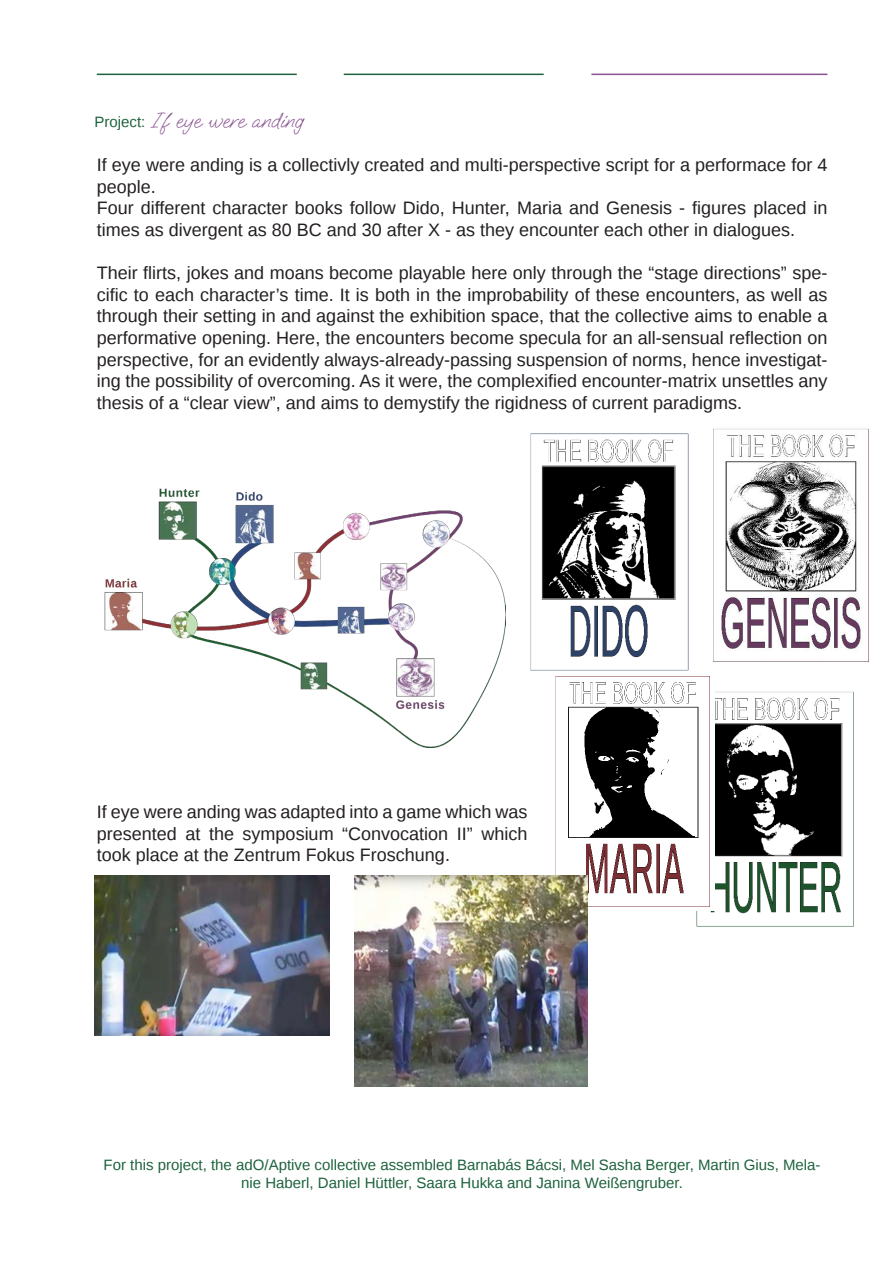
<style>
.page{position:relative;width:893px;height:1263px;background:#fff}
.page>*{position:absolute;margin:0;border:0;box-sizing:border-box;transform-origin:0 0}
.t1{font:22.5px "Oooh Baby";color:#895190}
.t2{font:18px/21.6px "Liberation Sans";color:#231f20}
.t3{font:15px/18px "Liberation Sans";color:#1d623d;text-align:center}
</style>
<div class="page">
<hr style="left:344px;top:74px;width:200px;height:1px;background:#1d623d">
<hr style="left:591px;top:74px;width:236px;height:1px;background:#895190">
<hr style="left:97px;top:74px;width:200px;height:1px;background:#1d623d">
<img style="left:104px;top:488px;width:402px;height:259px">
<img style="left:530px;top:433px;width:159px;height:238px">
<img style="left:713px;top:428px;width:156px;height:234px">
<img style="left:696px;top:691px;width:158px;height:236px">
<img style="left:551px;top:676px;width:164px;height:234px">
<img style="left:94px;top:876px;width:235px;height:159px">
<img style="left:355px;top:876px;width:233px;height:210px">
<p class="t3" style="left:94px;top:114px;width:52px">Project:</p>
<p class="t1" style="left:152px;top:104px;width:152px">If eye were anding</p>
<p class="t2" style="left:97px;top:155px;width:732px">If eye were anding is a collectivly created and multi-perspective script for a performace for 4 people.</p>
<p class="t2" style="left:97px;top:198px;width:732px">Four different character books follow Dido, Hunter, Maria and Genesis - figures placed in times as divergent as 80 BC and 30 after X - as they encounter each other in dialogues.</p>
<p class="t2" style="left:97px;top:263px;width:732px;text-align:justify">Their flirts, jokes and moans become playable here only through the “stage directions” spe&shy;cific to each character’s time. It is both in the improbability of these encounters, as well as through their setting in and against the exhibition space, that the collective aims to enable a performative opening. Here, the encounters become specula for an all-sensual reflection on perspective, for an evidently always-already-passing suspension of norms, hence investigat&shy;ing the possibility of overcoming. As it were, the complexified encounter-matrix unsettles any thesis of a “clear view”, and aims to demystify the rigidness of current paradigms.</p>
<p class="t2" style="left:97px;top:802px;width:432px;text-align:justify">If eye were anding was adapted into a game which was presented at the symposium “Convocation II” which took place at the Zentrum Fokus Froschung.</p>
<p class="t3" style="left:104px;top:1156px;width:718px">For this project, the adO/Aptive collective assembled Barnabás Bácsi, Mel Sasha Berger, Martin Gius, Mela&shy;nie Haberl, Daniel Hüttler, Saara Hukka and Janina Weißengruber.</p>
</div>
